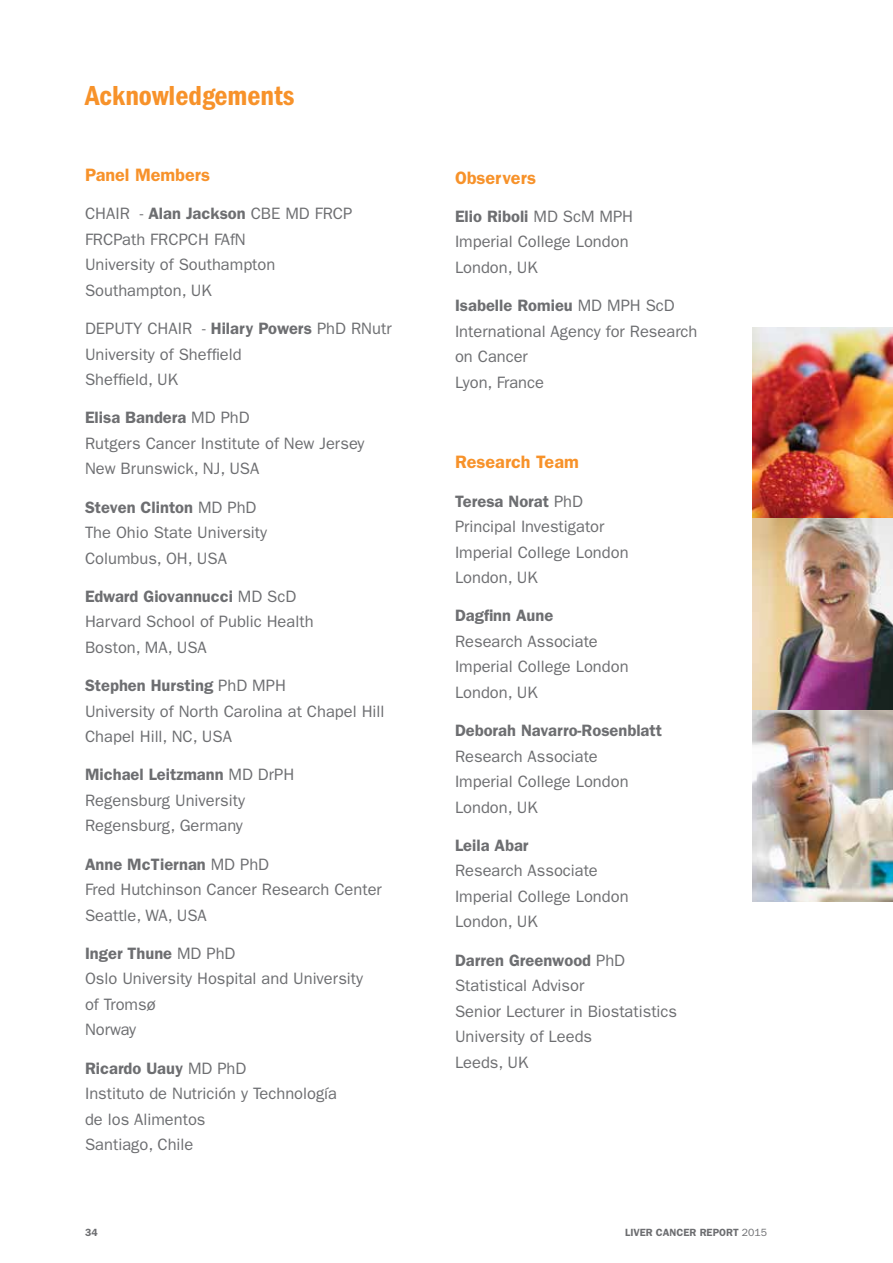
<style>
.page{position:relative;width:893px;height:1263px;background:#fff}
.page>*{position:absolute;margin:0;border:0;box-sizing:border-box;transform-origin:0 0}
.t1{font:28.5px "ITC Franklin Gothic Std Dm Cd";color:#f7922a}
.t2{font:600 18px "ITC Franklin Gothic Std";color:#f7922a}
.t3{font:16.5px/25.5px "ITC Franklin Gothic Std";color:#6d6e71}
.t4{font:600 16.5px "ITC Franklin Gothic Std";color:#6d6e71}
.t5{font:600 10.5px "ITC Franklin Gothic Std";color:#6d6e71}
.s1{font-weight:600}
.s2{font-weight:400}
</style>
<div class="page">
<img style="left:753px;top:327px;width:140px;height:574px">
<h1 class="t1" style="left:85px;top:79px;width:211px">Acknowledgements</h1>
<p class="t2" style="left:85px;top:164px;width:127px">Panel Members</p>
<p class="t3" style="left:85px;top:201px;width:269px">CHAIR - <span class="s1">Alan Jackson</span> CBE MD FRCP<br>FRCPath FRCPCH FAfN<br>University of Southampton<br>Southampton, UK</p>
<p class="t3" style="left:85px;top:316px;width:308px">DEPUTY CHAIR - <span class="s1">Hilary Powers</span> PhD RNutr<br>University of Sheffield<br>Sheffield, UK</p>
<p class="t3" style="left:85px;top:405px;width:281px"><span class="s1">Elisa Bandera</span> MD PhD<br>Rutgers Cancer Institute of New Jersey<br>New Brunswick, NJ, USA</p>
<p class="t3" style="left:85px;top:494px;width:184px"><span class="s1">Steven Clinton</span> MD PhD<br>The Ohio State University<br>Columbus, OH, USA</p>
<p class="t3" style="left:85px;top:584px;width:230px"><span class="s1">Edward Giovannucci</span> MD ScD<br>Harvard School of Public Health<br>Boston, MA, USA</p>
<p class="t3" style="left:85px;top:673px;width:301px"><span class="s1">Stephen Hursting</span> PhD MPH<br>University of North Carolina at Chapel Hill<br>Chapel Hill, NC, USA</p>
<p class="t3" style="left:85px;top:762px;width:211px"><span class="s1">Michael Leitzmann</span> MD DrPH<br>Regensburg University<br>Regensburg, Germany</p>
<p class="t3" style="left:85px;top:851px;width:298px"><span class="s1">Anne McTiernan</span> MD PhD<br>Fred Hutchinson Cancer Research Center<br>Seattle, WA, USA</p>
<p class="t3" style="left:85px;top:941px;width:280px"><span class="s1">Inger Thune</span> MD PhD<br>Oslo University Hospital and University of Tromsø<br>Norway</p>
<p class="t3" style="left:85px;top:1055px;width:254px"><span class="s1">Ricardo Uauy</span> MD PhD<br>Instituto de Nutrición y Technología de los Alimentos<br>Santiago, Chile</p>
<p class="t2" style="left:455px;top:167px;width:83px">Observers</p>
<p class="t3" style="left:455px;top:204px;width:180px"><span class="s1">Elio Riboli</span> MD ScM MPH<br>Imperial College London<br>London, UK</p>
<p class="t3" style="left:455px;top:293px;width:244px"><span class="s1">Isabelle Romieu</span> MD MPH ScD<br>International Agency for Research on Cancer<br>Lyon, France</p>
<p class="t2" style="left:455px;top:451px;width:125px">Research Team</p>
<p class="t3" style="left:455px;top:488px;width:175px"><span class="s1">Teresa Norat</span> PhD<br>Principal Investigator<br>Imperial College London<br>London, UK</p>
<p class="t4" style="left:455px;top:606px;width:100px">Dagfinn Aune</p>
<p class="t3" style="left:455px;top:629px;width:175px">Research Associate<br>Imperial College London<br>London, UK</p>
<p class="t4" style="left:455px;top:721px;width:209px">Deborah Navarro-Rosenblatt</p>
<p class="t3" style="left:455px;top:743px;width:175px">Research Associate<br>Imperial College London<br>London, UK</p>
<p class="t4" style="left:455px;top:835px;width:75px">Leila Abar</p>
<p class="t3" style="left:455px;top:858px;width:175px">Research Associate<br>Imperial College London<br>London, UK</p>
<p class="t3" style="left:455px;top:947px;width:224px"><span class="s1">Darren Greenwood</span> PhD<br>Statistical Advisor<br>Senior Lecturer in Biostatistics<br>University of Leeds<br>Leeds, UK</p>
<p class="t5" style="left:85px;top:1226px;width:14px">34</p>
<p class="t5" style="left:625px;top:1226px;width:143px">LIVER CANCER REPORT <span class="s2">2015</span></p>
</div>
